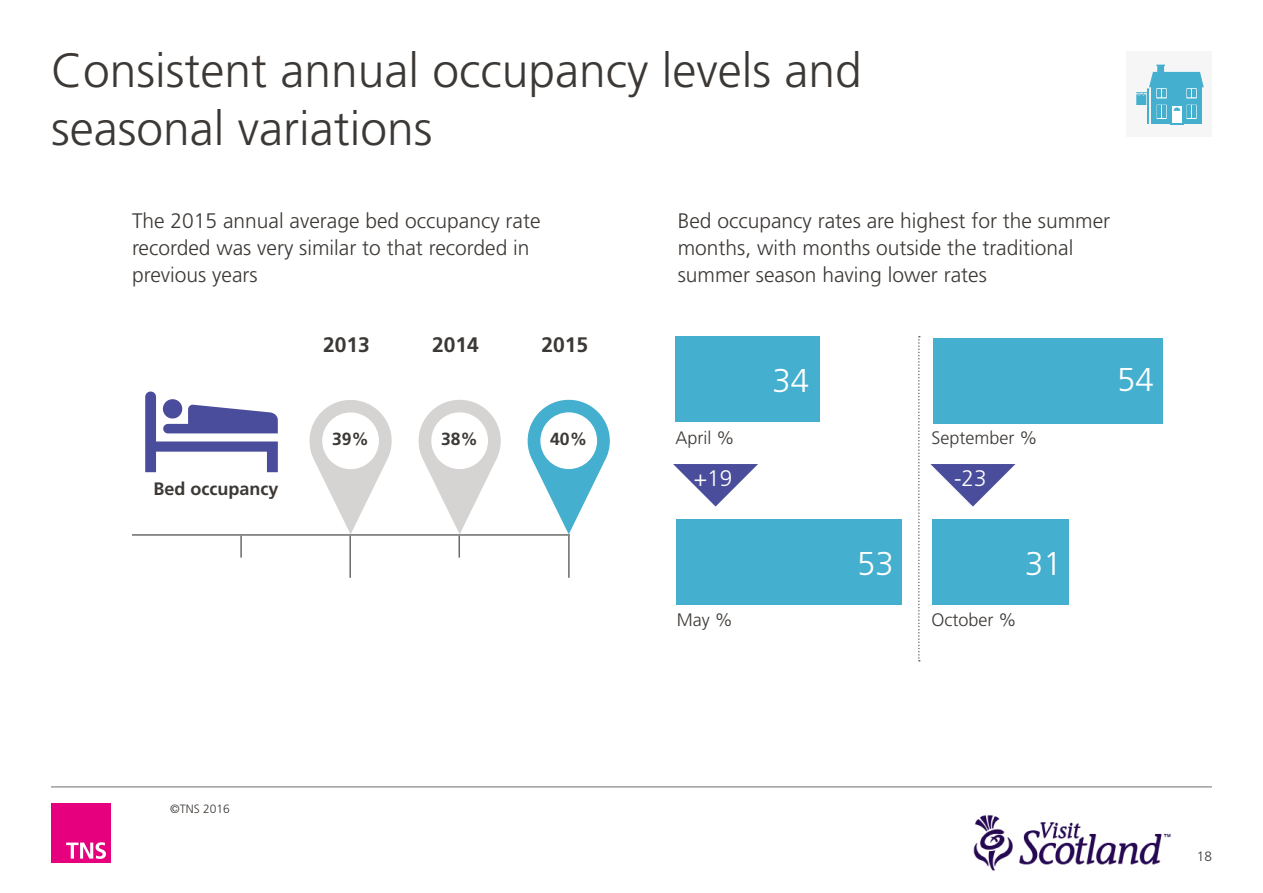
<style>
.page{position:relative;width:1263px;height:893px;background:#fff}
.page>*{position:absolute;margin:0;border:0;box-sizing:border-box;transform-origin:0 0}
.t1{font:300 48px/57.6px "Frutiger LT Std";color:#3c3835}
.t2{font:300 33px "Frutiger LT Std";color:#fff}
.t3{font:300 22.5px "Frutiger LT Std";color:#fff}
.t4{font:300 21px/27px "Frutiger LT Std";color:#3c3835}
.t5{font:700 21px "Frutiger LT Std";color:#3c3835}
.t6{font:300 18px "Frutiger LT Std";color:#3c3835}
.t7{font:700 18px "Frutiger LT Std";color:#3c3835}
.t8{font:700 17.55px "Frutiger LT Std";color:#3c3835}
.t9{font:300 13.5px "Frutiger LT Std";color:#3c3835}
.t10{font:300 12px "Frutiger LT Std";color:#3c3835}
</style>
<div class="page">
<div style="left:51px;top:804px;width:60px;height:59px;background:#e6007d"></div>
<svg style="left:66px;top:842px;width:40px;height:17px"></svg>
<hr style="left:51px;top:787px;width:1161px;height:1px;background:#706f6f">
<img style="left:973px;top:815px;width:198px;height:56px">
<svg style="left:145px;top:392px;width:133px;height:80px"></svg>
<hr style="left:132px;top:534px;width:438px;height:2px;background:#6c6a68">
<hr style="left:240px;top:536px;width:2px;height:22px;background:#6c6a68">
<hr style="left:349px;top:536px;width:2px;height:42px;background:#6c6a68">
<hr style="left:458px;top:536px;width:2px;height:22px;background:#6c6a68">
<hr style="left:568px;top:536px;width:2px;height:42px;background:#6c6a68">
<svg style="left:309px;top:400px;width:83px;height:134px"></svg>
<div style="left:322px;top:412px;width:57px;height:57px;background:#fff;border-radius:50%"></div>
<svg style="left:528px;top:400px;width:82px;height:134px"></svg>
<div style="left:540px;top:412px;width:57px;height:57px;background:#fff;border-radius:50%"></div>
<div style="left:1127px;top:51px;width:85px;height:85px;background:#f7f6f7"></div>
<svg style="left:1136px;top:65px;width:68px;height:59px"></svg>
<div style="left:675px;top:337px;width:145px;height:85px;background:#44afce"></div>
<div style="left:933px;top:338px;width:229px;height:85px;background:#44afce"></div>
<div style="left:676px;top:520px;width:226px;height:85px;background:#44afce"></div>
<div style="left:933px;top:520px;width:136px;height:85px;background:#44afce"></div>
<svg style="left:918px;top:336px;width:2px;height:326px"></svg>
<svg style="left:419px;top:400px;width:82px;height:134px"></svg>
<div style="left:431px;top:412px;width:57px;height:57px;background:#fff;border-radius:50%"></div>
<svg style="left:673px;top:464px;width:85px;height:43px"></svg>
<svg style="left:930px;top:464px;width:85px;height:43px"></svg>
<h1 class="t1" style="left:51px;top:42px;width:812px">Consistent annual occupancy levels and seasonal variations</h1>
<p class="t4" style="left:132px;top:208px;width:410px">The 2015 annual average bed occupancy rate recorded was very similar to that recorded in previous years</p>
<p class="t5" style="left:432px;top:332px;width:48px">2014</p>
<p class="t5" style="left:323px;top:332px;width:48px">2013</p>
<p class="t5" style="left:541px;top:332px;width:48px">2015</p>
<p class="t7" style="left:154px;top:478px;width:126px">Bed occupancy</p>
<p class="t8" style="left:441px;top:429px;width:39px">38%</p>
<p class="t8" style="left:332px;top:429px;width:39px">39%</p>
<p class="t8" style="left:550px;top:429px;width:39px">40%</p>
<p class="t4" style="left:678px;top:208px;width:434px">Bed occupancy rates are highest for the summer months, with months outside the traditional summer season having lower rates</p>
<h2 class="t2" style="left:772px;top:362px;width:38px">34</h2>
<h2 class="t2" style="left:1117px;top:361px;width:38px">54</h2>
<p class="t6" style="left:675px;top:427px;width:61px">April %</p>
<p class="t6" style="left:932px;top:427px;width:108px">September %</p>
<p class="t3" style="left:694px;top:466px;width:40px">+19</p>
<p class="t3" style="left:954px;top:466px;width:34px">-23</p>
<h2 class="t2" style="left:857px;top:545px;width:38px">53</h2>
<h2 class="t2" style="left:1025px;top:545px;width:38px">31</h2>
<p class="t6" style="left:677px;top:609px;width:57px">May %</p>
<p class="t6" style="left:932px;top:609px;width:86px">October %</p>
<p class="t10" style="left:170px;top:802px;width:61px">©TNS 2016</p>
<p class="t9" style="left:1197px;top:848px;width:17px">18</p>
</div>
